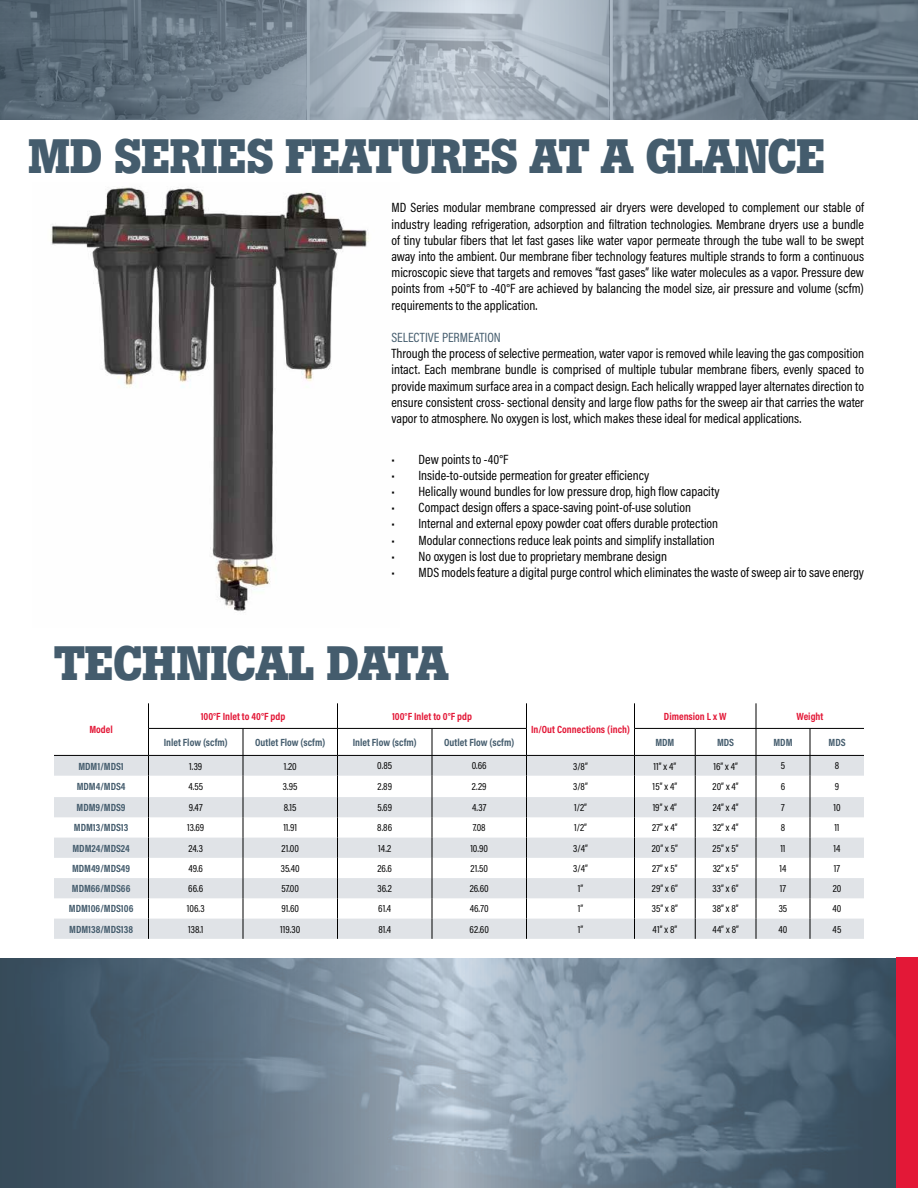
<style>
.page{position:relative;width:918px;height:1188px;background:#fff}
.page>*{position:absolute;margin:0;border:0;box-sizing:border-box;transform-origin:0 0}
.t1{font:700 48px "Boton";letter-spacing:-.02em;color:#445c6d}
.t2{font:13.5px/16.2px "Acumin Pro Cond";color:#000;text-align:justify}
.t3{font:13.5px "Acumin Pro Cond";color:#445c6d}
.t4{font:10.5px "Acumin Pro Cond";color:#000}
.t5{font:700 10.5px "Acumin Pro Cond";color:#445c6d}
.t6{font:700 10.5px "Acumin Pro Cond";color:#e31837}
</style>
<div class="page">
<img style="left:50px;top:187px;width:319px;height:426px">
<svg style="left:54px;top:703px;width:810px;height:236px"></svg>
<svg style="left:0;top:958px;width:896px;height:230px"></svg>
<div style="left:896px;top:958px;width:22px;height:230px;background:#e31837"></div>
<svg style="left:0;top:0;width:918px;height:120px"></svg>
<h1 class="t1" style="left:28px;top:127px;width:799px">MD SERIES FEATURES AT A GLANCE</h1>
<p class="t2" style="left:392px;top:199px;width:474px">MD Series modular membrane compressed air dryers were developed to complement our stable of industry leading refrigeration, adsorption and filtration technologies. Membrane dryers use a bundle of tiny tubular fibers that let fast gases like water vapor permeate through the tube wall to be swept away into the ambient. Our membrane fiber technology features multiple strands to form a continuous microscopic sieve that targets and removes “fast gases” like water molecules as a vapor. Pressure dew points from +50°F to -40°F are achieved by balancing the model size, air pressure and volume (scfm) requirements to the application.</p>
<p class="t3" style="left:392px;top:329px;width:111px">SELECTIVE PERMEATION</p>
<p class="t2" style="left:392px;top:345px;width:474px">Through the process of selective permeation, water vapor is removed while leaving the gas composition intact. Each membrane bundle is comprised of multiple tubular membrane fibers, evenly spaced to provide maximum surface area in a compact design. Each helically wrapped layer alternates direction to ensure consistent cross- sectional density and large flow paths for the sweep air that carries the water vapor to atmosphere. No oxygen is lost, which makes these ideal for medical applications.</p>
<p class="t2" style="left:392px;top:451px;width:118px">• Dew points to -40°F</p>
<p class="t2" style="left:392px;top:467px;width:259px">• Inside-to-outside permeation for greater efficiency</p>
<p class="t2" style="left:392px;top:483px;width:330px">• Helically wound bundles for low pressure drop, high flow capacity</p>
<p class="t2" style="left:392px;top:499px;width:301px">• Compact design offers a space-saving point-of-use solution</p>
<p class="t2" style="left:392px;top:515px;width:328px">• Internal and external epoxy powder coat offers durable protection</p>
<p class="t2" style="left:392px;top:532px;width:325px">• Modular connections reduce leak points and simplify installation</p>
<p class="t2" style="left:392px;top:548px;width:277px">• No oxygen is lost due to proprietary membrane design</p>
<p class="t2" style="left:392px;top:564px;width:474px">• MDS models feature a digital purge control which eliminates the waste of sweep air to save energy</p>
<h1 class="t1" style="left:54px;top:634px;width:396px">TECHNICAL DATA</h1>
<p class="t6" style="left:89px;top:723px;width:25px">Model</p>
<p class="t6" style="left:201px;top:709px;width:86px">100°F Inlet to 40°F pdp</p>
<p class="t6" style="left:392px;top:709px;width:81px">100°F Inlet to 0°F pdp</p>
<p class="t6" style="left:531px;top:723px;width:100px">In/Out Connections (inch)</p>
<p class="t6" style="left:664px;top:709px;width:64px">Dimension L x W</p>
<p class="t6" style="left:797px;top:709px;width:28px">Weight</p>
<p class="t5" style="left:164px;top:735px;width:66px">Inlet Flow (scfm)</p>
<p class="t5" style="left:255px;top:735px;width:72px">Outlet Flow (scfm)</p>
<p class="t5" style="left:353px;top:735px;width:66px">Inlet Flow (scfm)</p>
<p class="t5" style="left:444px;top:735px;width:72px">Outlet Flow (scfm)</p>
<p class="t5" style="left:655px;top:735px;width:21px">MDM</p>
<p class="t5" style="left:717px;top:735px;width:19px">MDS</p>
<p class="t5" style="left:773px;top:735px;width:21px">MDM</p>
<p class="t5" style="left:829px;top:735px;width:19px">MDS</p>
<p class="t5" style="left:78px;top:759px;width:47px">MDM1/MDS1</p>
<p class="t4" style="left:189px;top:759px;width:14px">1.39</p>
<p class="t4" style="left:284px;top:759px;width:15px">1.20</p>
<p class="t4" style="left:377px;top:759px;width:16px">0.85</p>
<p class="t4" style="left:472px;top:759px;width:17px">0.66</p>
<p class="t4" style="left:573px;top:759px;width:16px">3/8”</p>
<p class="t4" style="left:654px;top:759px;width:24px">11” x 4”</p>
<p class="t4" style="left:713px;top:759px;width:26px">16” x 4”</p>
<p class="t4" style="left:781px;top:759px;width:6px">5</p>
<p class="t4" style="left:835px;top:759px;width:6px">8</p>
<p class="t5" style="left:77px;top:780px;width:50px">MDM4/MDS4</p>
<p class="t4" style="left:188px;top:780px;width:16px">4.55</p>
<p class="t4" style="left:283px;top:780px;width:16px">3.95</p>
<p class="t4" style="left:377px;top:780px;width:16px">2.89</p>
<p class="t4" style="left:472px;top:780px;width:16px">2.29</p>
<p class="t4" style="left:573px;top:780px;width:16px">3/8”</p>
<p class="t4" style="left:653px;top:780px;width:26px">15” x 4”</p>
<p class="t4" style="left:713px;top:780px;width:28px">20” x 4”</p>
<p class="t4" style="left:781px;top:780px;width:6px">6</p>
<p class="t4" style="left:835px;top:780px;width:6px">9</p>
<p class="t5" style="left:77px;top:801px;width:51px">MDM9/MDS9</p>
<p class="t4" style="left:189px;top:801px;width:15px">9.47</p>
<p class="t4" style="left:284px;top:801px;width:14px">8.15</p>
<p class="t4" style="left:377px;top:801px;width:16px">5.69</p>
<p class="t4" style="left:472px;top:801px;width:16px">4.37</p>
<p class="t4" style="left:574px;top:801px;width:14px">1/2”</p>
<p class="t4" style="left:653px;top:801px;width:26px">19” x 4”</p>
<p class="t4" style="left:713px;top:801px;width:27px">24” x 4”</p>
<p class="t4" style="left:781px;top:801px;width:5px">7</p>
<p class="t4" style="left:833px;top:801px;width:9px">10</p>
<p class="t5" style="left:74px;top:821px;width:56px">MDM13/MDS13</p>
<p class="t4" style="left:187px;top:821px;width:19px">13.69</p>
<p class="t4" style="left:283px;top:821px;width:15px">11.91</p>
<p class="t4" style="left:377px;top:821px;width:16px">8.86</p>
<p class="t4" style="left:473px;top:821px;width:14px">7.08</p>
<p class="t4" style="left:574px;top:821px;width:14px">1/2”</p>
<p class="t4" style="left:652px;top:821px;width:27px">27” x 4”</p>
<p class="t4" style="left:713px;top:821px;width:27px">32” x 4”</p>
<p class="t4" style="left:781px;top:821px;width:6px">8</p>
<p class="t4" style="left:834px;top:821px;width:7px">11</p>
<p class="t5" style="left:72px;top:841px;width:59px">MDM24/MDS24</p>
<p class="t4" style="left:189px;top:841px;width:16px">24.3</p>
<p class="t4" style="left:281px;top:841px;width:19px">21.00</p>
<p class="t4" style="left:378px;top:841px;width:14px">14.2</p>
<p class="t4" style="left:470px;top:841px;width:19px">10.90</p>
<p class="t4" style="left:573px;top:841px;width:16px">3/4”</p>
<p class="t4" style="left:652px;top:841px;width:28px">20” x 5”</p>
<p class="t4" style="left:713px;top:841px;width:27px">25” x 5”</p>
<p class="t4" style="left:780px;top:841px;width:7px">11</p>
<p class="t4" style="left:834px;top:841px;width:8px">14</p>
<p class="t5" style="left:72px;top:861px;width:60px">MDM49/MDS49</p>
<p class="t4" style="left:188px;top:861px;width:16px">49.6</p>
<p class="t4" style="left:281px;top:861px;width:20px">35.40</p>
<p class="t4" style="left:377px;top:861px;width:16px">26.6</p>
<p class="t4" style="left:471px;top:861px;width:19px">21.50</p>
<p class="t4" style="left:573px;top:861px;width:16px">3/4”</p>
<p class="t4" style="left:652px;top:861px;width:27px">27” x 5”</p>
<p class="t4" style="left:713px;top:861px;width:27px">32” x 5”</p>
<p class="t4" style="left:780px;top:861px;width:8px">14</p>
<p class="t4" style="left:834px;top:861px;width:8px">17</p>
<p class="t5" style="left:72px;top:882px;width:60px">MDM66/MDS66</p>
<p class="t4" style="left:188px;top:882px;width:16px">66.6</p>
<p class="t4" style="left:282px;top:882px;width:19px">57.00</p>
<p class="t4" style="left:377px;top:882px;width:16px">36.2</p>
<p class="t4" style="left:470px;top:882px;width:21px">26.60</p>
<p class="t4" style="left:578px;top:882px;width:7px">1”</p>
<p class="t4" style="left:652px;top:882px;width:28px">29” x 6”</p>
<p class="t4" style="left:713px;top:882px;width:28px">33” x 6”</p>
<p class="t4" style="left:780px;top:882px;width:8px">17</p>
<p class="t4" style="left:833px;top:882px;width:10px">20</p>
<p class="t5" style="left:69px;top:902px;width:66px">MDM106/MDS106</p>
<p class="t4" style="left:187px;top:902px;width:19px">106.3</p>
<p class="t4" style="left:281px;top:902px;width:19px">91.60</p>
<p class="t4" style="left:378px;top:902px;width:14px">61.4</p>
<p class="t4" style="left:470px;top:902px;width:20px">46.70</p>
<p class="t4" style="left:578px;top:902px;width:7px">1”</p>
<p class="t4" style="left:652px;top:902px;width:28px">35” x 8”</p>
<p class="t4" style="left:713px;top:902px;width:28px">38” x 8”</p>
<p class="t4" style="left:779px;top:902px;width:10px">35</p>
<p class="t4" style="left:833px;top:902px;width:10px">40</p>
<p class="t5" style="left:69px;top:922px;width:65px">MDM138/MDS138</p>
<p class="t4" style="left:188px;top:922px;width:17px">138.1</p>
<p class="t4" style="left:280px;top:922px;width:21px">119.30</p>
<p class="t4" style="left:378px;top:922px;width:14px">81.4</p>
<p class="t4" style="left:470px;top:922px;width:21px">62.60</p>
<p class="t4" style="left:578px;top:922px;width:7px">1”</p>
<p class="t4" style="left:653px;top:922px;width:26px">41” x 8”</p>
<p class="t4" style="left:712px;top:922px;width:28px">44” x 8”</p>
<p class="t4" style="left:779px;top:922px;width:10px">40</p>
<p class="t4" style="left:833px;top:922px;width:10px">45</p>
</div>
